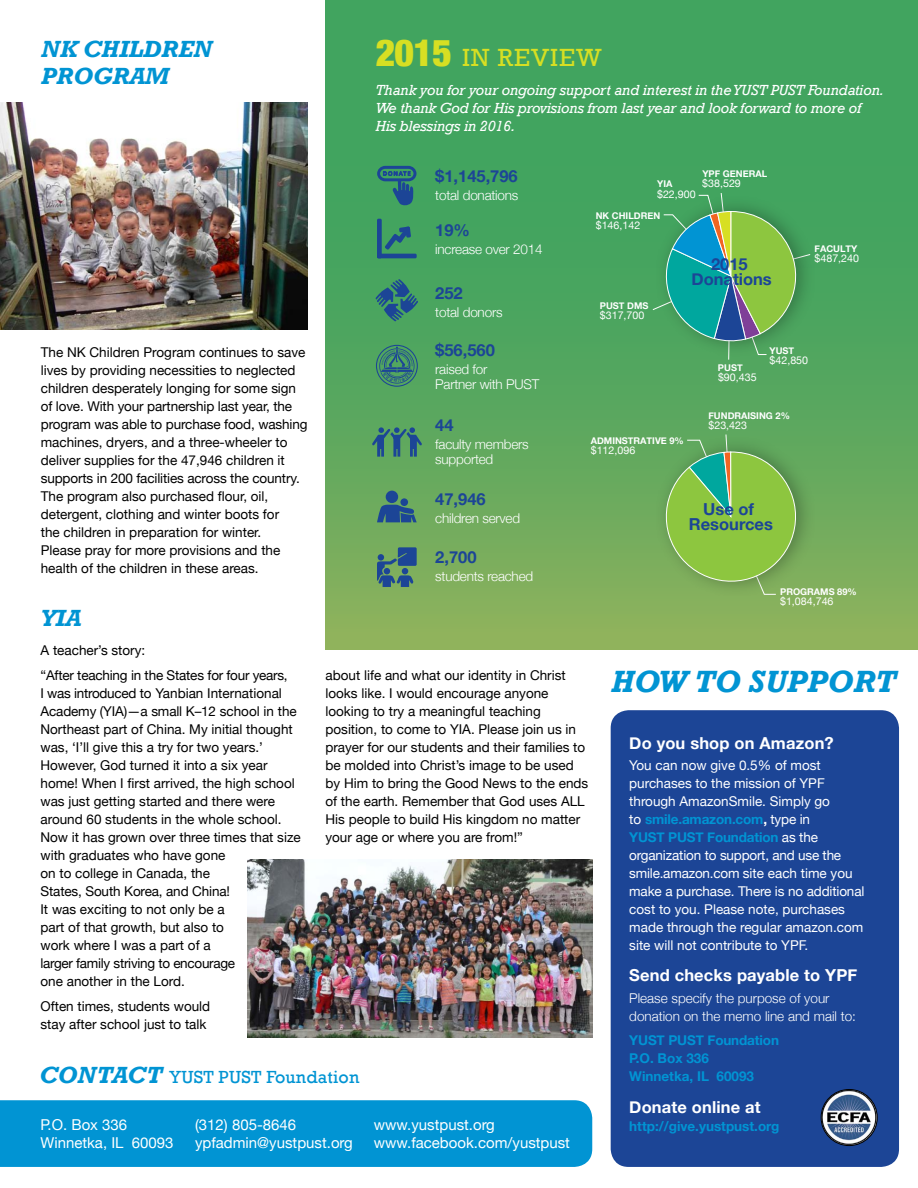
<style>
.page{position:relative;width:918px;height:1188px;background:#fff}
.page>*{position:absolute;margin:0;border:0;box-sizing:border-box;transform-origin:0 0}
.t1{font:italic 700 31.5px "Rockwell";color:#0194d3}
.t2{font:25.5px "Rockwell";letter-spacing:.04em;color:#d7df23}
.t3{font:italic 700 24px/27px "Rockwell";color:#0194d3}
.t4{font:18px "Rockwell";letter-spacing:.01em;color:#0194d3}
.t5{font:700 16.5px/15px "Helvetica Neue";color:#1c4596;text-align:center}
.t6{font:700 16.5px "Helvetica Neue";letter-spacing:.01em;color:#fff}
.t7{font:italic 15px/18px "Rockwell";letter-spacing:-.01em;color:#fff}
.t8{font:15px/18px "Helvetica Neue";color:#fff}
.t9{font:13.5px/18px "Helvetica Neue";color:#000}
.t10{font:13.5px/18px "Helvetica Neue";color:#fff}
.t11{font:300 13.5px/15px "Helvetica Neue";letter-spacing:-.015em;color:#fff}
.t12{font:700 13.5px/18px "Helvetica Neue";color:#0194d3}
.t13{font:10.65px "Helvetica Neue";color:#fff}
.t14{font:700 9.3px "Helvetica Neue";color:#fff}
.s1{font-family:"Helvetica Neue";font-weight:900;font-stretch:condensed;font-size:37.5px}
.s2{font-weight:700;color:#0194d3}
.s3{font-weight:700}
.s4{font-weight:700;font-style:italic;font-size:24px}
</style>
<div class="page">
<svg style="left:326px;top:0;width:592px;height:649px;background:#56a75e"></svg>
<div style="left:611px;top:710px;width:288px;height:457px;background:#1c4596;border-radius:18px"></div>
<img style="left:821px;top:1090px;width:26px;height:49px">
<div style="left:821px;top:1089px;width:57px;height:57px;border:1px solid #000;border-radius:50%"></div>
<img style="left:247px;top:860px;width:345px;height:178px">
<img style="left:0;top:102px;width:308px;height:227px">
<img style="left:648px;top:189px;width:175px;height:175px">
<svg style="left:652px;top:193px;width:159px;height:167px;background:#51a76e"></svg>
<img style="left:648px;top:429px;width:175px;height:175px">
<svg style="left:659px;top:434px;width:144px;height:161px;background:#7cb754"></svg>
<div style="left:386px;top:491px;width:12px;height:12px;background:#1c4596;border-radius:50%"></div>
<div style="left:400px;top:498px;width:8px;height:8px;background:#1c4596;border-radius:50%"></div>
<svg style="left:377px;top:505px;width:40px;height:17px"></svg>
<div style="left:802px;top:441px;width:65px;height:65px;background:#66aa5e"></div>
<svg style="left:377px;top:166px;width:39px;height:40px;background:#317a76"></svg>
<div style="left:377px;top:219px;width:5px;height:39px;background:#1c4596;border-radius:2px"></div>
<hr style="left:377px;top:254px;width:40px;height:4px;background:#1c4596;border-radius:2px">
<svg style="left:385px;top:227px;width:26px;height:23px"></svg>
<svg style="left:372px;top:427px;width:50px;height:30px"></svg>
<svg style="left:375px;top:279px;width:44px;height:43px;background:#388073"></svg>
<svg style="left:377px;top:547px;width:40px;height:40px;background:#49767b"></svg>
<svg style="left:376px;top:345px;width:42px;height:42px;background:#408670"></svg>
<div style="left:0;top:1100px;width:592px;height:67px;background:#0194d3"></div>
<h3 class="t3" style="left:41px;top:36px;width:174px">NK CHILDREN<br>PROGRAM</h3>
<h2 class="t2" style="left:376px;top:43px;width:228px"><span class="s1">2015</span> in review</h2>
<p class="t7" style="left:376px;top:81px;width:510px">Thank you for your ongoing support and interest in the YUST PUST Foundation.<br>We thank God for His provisions from last year and look forward to more of<br>His blessings in 2016.</p>
<p class="t5" style="left:435px;top:169px;width:84px">$1,145,796</p>
<p class="t11" style="left:435px;top:186px;width:85px">total donations</p>
<p class="t14" style="left:702px;top:167px;width:66px">YPF GENERAL</p>
<p class="t13" style="left:702px;top:176px;width:40px">$38,529</p>
<p class="t14" style="left:657px;top:177px;width:17px">YIA</p>
<p class="t14" style="left:596px;top:208px;width:66px">NK CHILDREN</p>
<p class="t13" style="left:657px;top:186px;width:40px">$22,900</p>
<p class="t13" style="left:596px;top:218px;width:46px">$146,142</p>
<p class="t5" style="left:435px;top:223px;width:36px">19%</p>
<p class="t11" style="left:435px;top:240px;width:109px">increase over 2014</p>
<p class="t5" style="left:435px;top:286px;width:29px">252</p>
<p class="t11" style="left:435px;top:304px;width:69px">total donors</p>
<p class="t5" style="left:435px;top:343px;width:61px">$56,560</p>
<p class="t11" style="left:435px;top:361px;width:106px">raised for<br>Partner with PUST</p>
<p class="t5" style="left:435px;top:418px;width:20px">44</p>
<p class="t11" style="left:435px;top:436px;width:95px">faculty members supported</p>
<p class="t14" style="left:815px;top:241px;width:44px">FACULTY</p>
<p class="t13" style="left:815px;top:250px;width:46px">$487,240</p>
<p class="t5" style="left:692px;top:257px;width:82px">2015<br>Donations</p>
<p class="t14" style="left:600px;top:298px;width:50px">PUST DMS</p>
<p class="t13" style="left:600px;top:308px;width:46px">$317,700</p>
<p class="t14" style="left:770px;top:343px;width:26px">YUST</p>
<p class="t9" style="left:41px;top:344px;width:268px">The NK Children Program continues to save lives by providing necessities to neglected children desperately longing for some sign of love. With your partnership last year, the program was able to purchase food, washing machines, dryers, and a three-wheeler to deliver supplies for the 47,946 children it supports in 200 facilities across the country.<br>The program also purchased flour, oil, detergent, clothing and winter boots for<br>the children in preparation for winter.<br>Please pray for more provisions and the health of the children in these areas.</p>
<h3 class="t3" style="left:40px;top:605px;width:29px">YIA</h3>
<p class="t9" style="left:40px;top:639px;width:249px;line-height:24.8px">A teacher’s story:<br>“After teaching in the States for four years,</p>
<p class="t9" style="left:40px;top:685px;width:262px">I was introduced to Yanbian International Academy (YIA)—a small K–12 school in the Northeast part of China. My initial thought was, ‘I’ll give this a try for two years.’ However, God turned it into a six year home! When I first arrived, the high school was just getting started and there were around 60 students in the whole school.<br>Now it has grown over three times that size with graduates who have gone<br>on to college in Canada, the<br>States, South Korea, and China!<br>It was exciting to not only be a<br>part of that growth, but also to<br>work where I was a part of a<br>larger family striving to encourage<br>one another in the Lord.</p>
<p class="t9" style="left:40px;top:998px;width:171px">Often times, students would stay after school just to talk</p>
<p class="t13" style="left:770px;top:352px;width:40px">$42,850</p>
<p class="t14" style="left:718px;top:360px;width:26px">PUST</p>
<p class="t13" style="left:718px;top:370px;width:40px">$90,435</p>
<p class="t14" style="left:708px;top:408px;width:83px">FUNDRAISING 2%</p>
<p class="t13" style="left:708px;top:418px;width:40px">$23,423</p>
<p class="t14" style="left:591px;top:433px;width:95px">ADMINSTRATIVE 9%</p>
<p class="t13" style="left:591px;top:443px;width:46px">$112,096</p>
<p class="t5" style="left:435px;top:492px;width:52px">47,946</p>
<p class="t11" style="left:435px;top:509px;width:86px">children served</p>
<p class="t5" style="left:689px;top:502px;width:86px">Use of<br>Resources</p>
<p class="t5" style="left:435px;top:550px;width:43px">2,700</p>
<p class="t11" style="left:435px;top:568px;width:99px">students reached</p>
<p class="t14" style="left:780px;top:584px;width:78px">PROGRAMS 89%</p>
<p class="t13" style="left:780px;top:594px;width:55px">$1,084,746</p>
<p class="t9" style="left:325px;top:667px;width:264px">about life and what our identity in Christ looks like. I would encourage anyone looking to try a meaningful teaching position, to come to YIA. Please join us in prayer for our students and their families to be molded into Christ’s image to be used by Him to bring the Good News to the ends of the earth. Remember that God uses ALL His people to build His kingdom no matter your age or where you are from!”</p>
<h1 class="t1" style="left:611px;top:663px;width:175px">HOW TO SUPP</h1>
<h1 class="t1" style="left:827px;top:663px;width:70px">ORT</h1>
<p class="t6" style="left:629px;top:730px;width:206px">Do you shop on Amazon?</p>
<p class="t10" style="left:629px;top:757px;width:237px">You can now give 0.5% of most purchases to the mission of YPF through AmazonSmile. Simply go<br>to <span class="s2">smile.amazon.com</span><span class="s3">,</span> type in<br><span class="s2">YUST PUST Foundation</span> as the organization to support, and use the smile.amazon.com site each time you make a purchase. There is no additional cost to you. Please note, purchases made through the regular amazon.com site will not contribute to YPF.</p>
<p class="t6" style="left:629px;top:963px;width:230px">Send checks payable to YPF</p>
<p class="t11" style="left:629px;top:988px;width:228px;line-height:18px">Please specify the purpose of your donation on the memo line and mail to:</p>
<p class="t12" style="left:629px;top:1032px;width:151px">YUST PUST Foundation<br>P.O. Box 336<br>Winnetka, IL 60093</p>
<p class="t6" style="left:629px;top:1094px;width:133px">Donate online at</p>
<p class="t12" style="left:629px;top:1117px;width:152px">http://give.yustpust.org</p>
<h3 class="t4" style="left:39px;top:1066px;width:322px"><span class="s4">CONTACT</span> YUST PUST Foundation</h3>
<p class="t8" style="left:40px;top:1117px;width:135px">P.O. Box 336<br>Winnetka, IL 60093</p>
<p class="t8" style="left:374px;top:1117px;width:198px">www.yustpust.org www.facebook.com/yustpust</p>
<p class="t8" style="left:195px;top:1117px;width:159px">(312) 805-8646 ypfadmin@yustpust.org</p>
</div>
